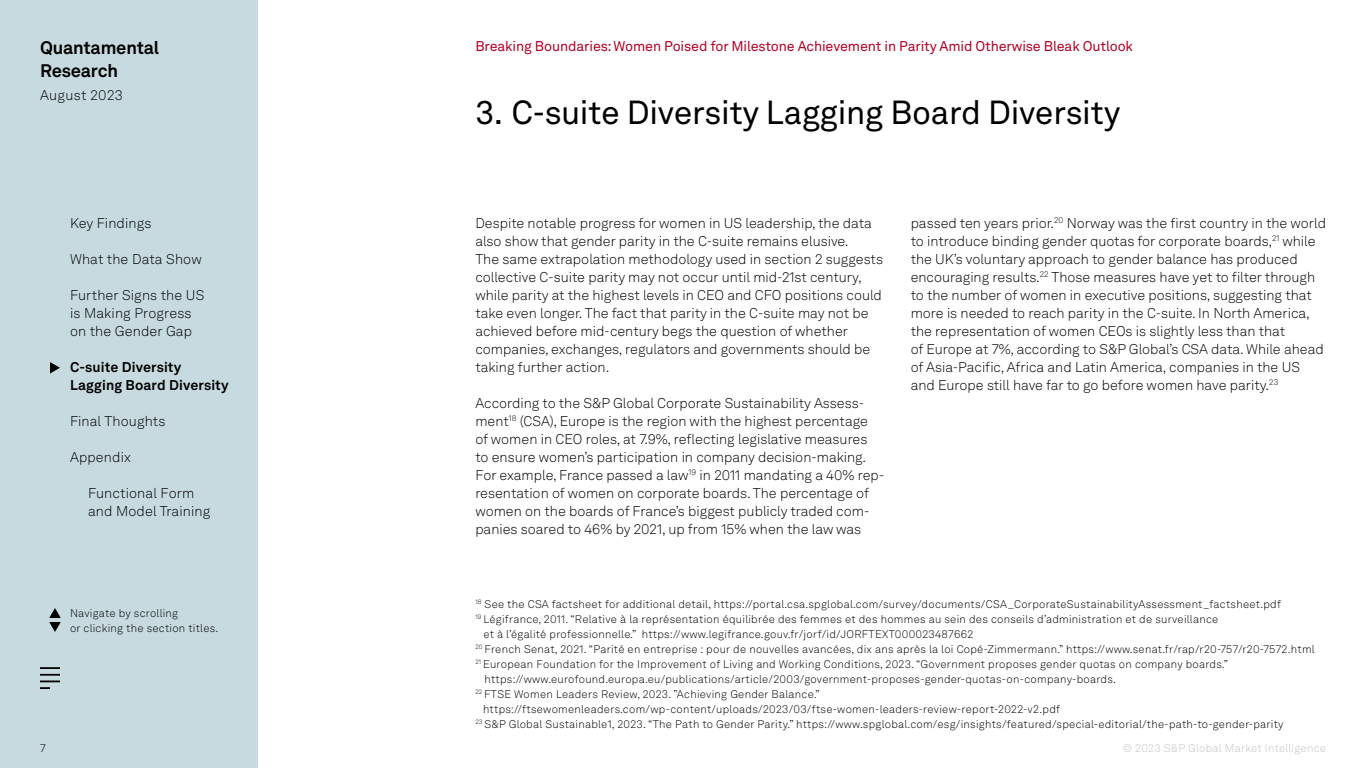
<style>
.page{position:relative;width:1366px;height:768px;background:#fff}
.page>*{position:absolute;margin:0;border:0;box-sizing:border-box;transform-origin:0 0}
.Chapter_titles{font:33px "Akkurat LL";letter-spacing:-.01em;color:#000}
.t1{font:700 18px/23px "Akkurat LL";letter-spacing:-.01em;color:#000}
.Body{font:300 14px/18px "Akkurat LL";color:#000}
.t2{font:14px "Akkurat LL";letter-spacing:-.01em;color:#b20023}
.t3{font:700 14px "Akkurat LL";letter-spacing:.01em;color:#000}
.Body-2{font:300 14px "Akkurat LL";letter-spacing:.025em;color:#000}
.Footnotes{font:300 11px/15px "Akkurat LL";letter-spacing:.025em;color:#000}
.t4{font:300 11px "Akkurat LL";letter-spacing:.025em;color:#c2c4c3}
</style>
<div class="page">
<div style="left:0;top:0;width:258px;height:768px;background:#c7dae0"></div>
<svg style="left:49px;top:608px;width:12px;height:24px"></svg>
<hr style="left:40px;top:667px;width:20px;height:2px;background:#000">
<hr style="left:40px;top:674px;width:20px;height:2px;background:#000">
<svg style="left:40px;top:681px;width:20px;height:8px"></svg>
<svg style="left:50px;top:362px;width:10px;height:12px"></svg>
<p class="t1" style="left:40px;top:35px;width:121px">Quantamental<br>Research</p>
<p class="Body-2" style="left:40px;top:85px;width:84px">August 2023</p>
<p class="t2" style="left:475px;top:35px;width:659px">Breaking Boundaries: Women Poised for Milestone Achievement in Parity Amid Otherwise Bleak Outlook</p>
<p class="Chapter_titles" style="left:475px;top:88px;width:647px">3. C-suite Diversity Lagging Board Diversity</p>
<p class="Body" style="left:70px;top:213px;width:83px">Key Findings</p>
<p class="Body" style="left:70px;top:249px;width:133px">What the Data Show</p>
<p class="Body" style="left:70px;top:285px;width:136px">Further Signs the US</p>
<p class="Body" style="left:70px;top:303px;width:123px">is Making Progress</p>
<p class="Body" style="left:70px;top:321px;width:124px">on the Gender Gap</p>
<p class="t3" style="left:70px;top:356px;width:113px">C-suite Diversity</p>
<p class="t3" style="left:70px;top:374px;width:160px">Lagging Board Diversity</p>
<p class="Body" style="left:70px;top:411px;width:97px">Final Thoughts</p>
<p class="Body" style="left:70px;top:447px;width:62px">Appendix</p>
<p class="Body" style="left:88px;top:483px;width:108px">Functional Form</p>
<p class="Body" style="left:88px;top:501px;width:124px">and Model Training</p>
<p class="Body" style="left:475px;top:213px;width:409px">Despite notable progress for women in US leadership, the data also show that gender parity in the C-suite remains elusive.<br>The same extrapolation methodology used in section 2 suggests collective C-suite parity may not occur until mid-21st century, while parity at the highest levels in CEO and CFO positions could take even longer. The fact that parity in the C-suite may not be achieved before mid-century begs the question of whether companies, exchanges, regulators and governments should be taking further action.</p>
<p class="Body" style="left:475px;top:393px;width:411px">According to the S&amp;P Global Corporate Sustainability Assess&shy;ment<sup>18</sup> (CSA), Europe is the region with the highest percentage<br>of women in CEO roles, at 7.9%, reflecting legislative measures<br>to ensure women’s participation in company decision-making.<br>For example, France passed a law<sup>19</sup> in 2011 mandating a 40% rep&shy;resentation of women on corporate boards. The percentage of women on the boards of France’s biggest publicly traded com&shy;panies soared to 46% by 2021, up from 15% when the law was</p>
<p class="Body" style="left:911px;top:213px;width:417px">passed ten years prior.<sup>20</sup> Norway was the first country in the world to introduce binding gender quotas for corporate boards,<sup>21</sup> while the UK’s voluntary approach to gender balance has produced encouraging results.<sup>22</sup> Those measures have yet to filter through to the number of women in executive positions, suggesting that more is needed to reach parity in the C-suite. In North America, the representation of women CEOs is slightly less than that<br>of Europe at 7%, according to S&amp;P Global’s CSA data. While ahead of Asia-Pacific, Africa and Latin America, companies in the US and Europe still have far to go before women have parity.<sup>23</sup></p>
<p class="Footnotes" style="left:70px;top:605px;width:150px">Navigate by scrolling<br>or clicking the section titles.</p>
<p class="Footnotes" style="left:475px;top:596px;width:807px"><sup>18</sup> See the CSA factsheet for additional detail, https://portal.csa.spglobal.com/survey/documents/CSA_CorporateSustainabilityAssessment_factsheet.pdf</p>
<p class="Footnotes" style="left:475px;top:611px;width:744px"><sup>19</sup> Légifrance, 2011. “Relative à la représentation équilibrée des femmes et des hommes au sein des conseils d’administration et de surveillance</p>
<p class="Footnotes" style="left:483px;top:626px;width:491px">et à l’égalité professionnelle.” https://www.legifrance.gouv.fr/jorf/id/JORFTEXT000023487662</p>
<p class="Footnotes" style="left:475px;top:641px;width:841px"><sup>20</sup> French Senat, 2021. “Parité en entreprise : pour de nouvelles avancées, dix ans après la loi Copé-Zimmermann.” https://www.senat.fr/rap/r20-757/r20-7572.html</p>
<p class="Footnotes" style="left:475px;top:656px;width:754px"><sup>21</sup> European Foundation for the Improvement of Living and Working Conditions, 2023. “Government proposes gender quotas on company boards.”</p>
<p class="Footnotes" style="left:485px;top:671px;width:633px">https://www.eurofound.europa.eu/publications/article/2003/government-proposes-gender-quotas-on-company-boards.</p>
<p class="Footnotes" style="left:483px;top:686px;width:579px;text-indent:-8px"><sup>22</sup> FTSE Women Leaders Review, 2023. ”Achieving Gender Balance.” https://ftsewomenleaders.com/wp-content/uploads/2023/03/ftse-women-leaders-review-report-2022-v2.pdf</p>
<p class="Footnotes" style="left:475px;top:716px;width:810px"><sup>23</sup> S&amp;P Global Sustainable1, 2023. “The Path to Gender Parity.” https://www.spglobal.com/esg/insights/featured/special-editorial/the-path-to-gender-parity</p>
<p class="Footnotes" style="left:40px;top:741px;width:7px">7</p>
<p class="t4" style="left:1123px;top:741px;width:205px">© 2023 S&amp;P Global Market Intelligence</p>
</div>
